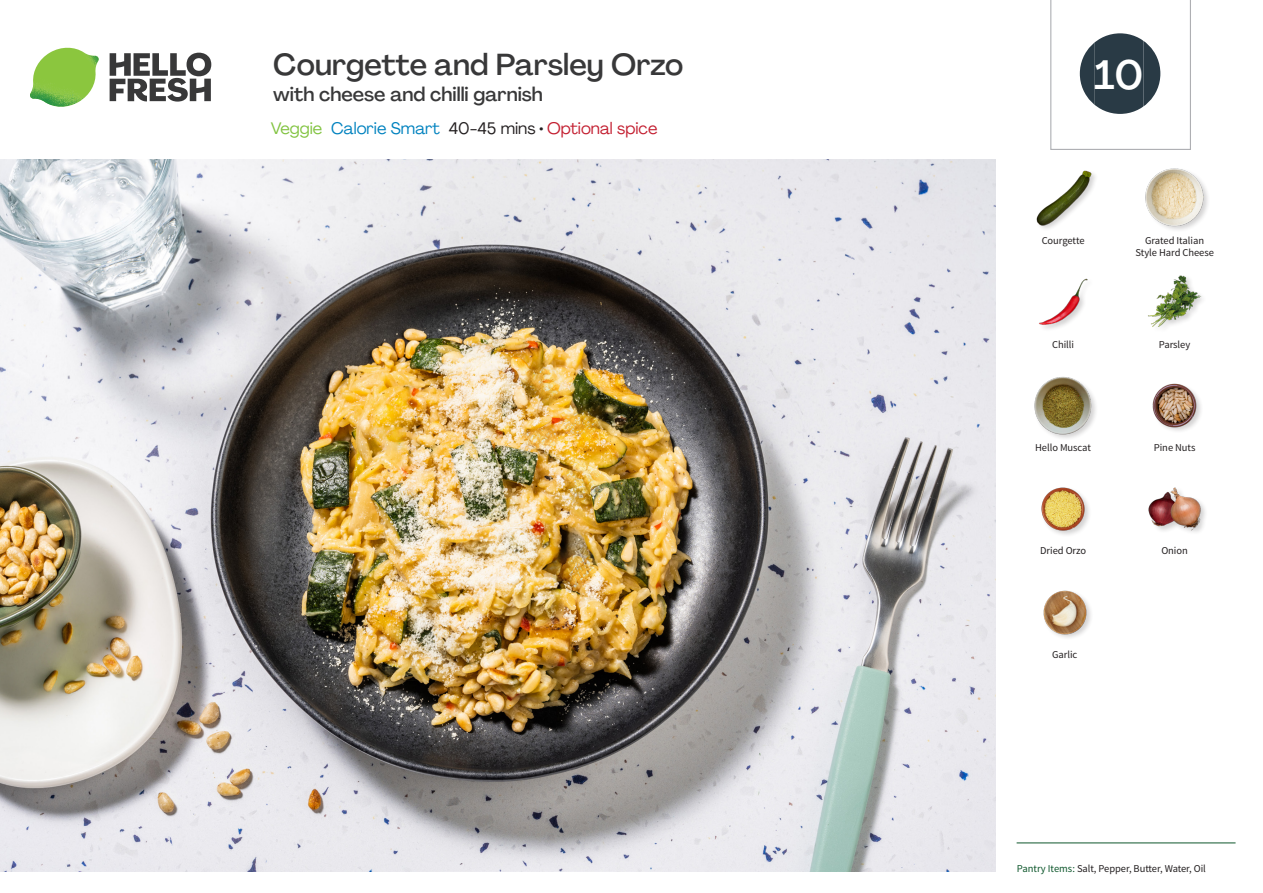
<style>
.page{position:relative;width:1263px;height:893px;background:#fff}
.page>*{position:absolute;margin:0;border:0;box-sizing:border-box;transform-origin:0 0}
._24_Recipe_Nr_Bag{font:500 40.5px "Agrandir";color:#fff}
._15_Titel_UK{font:500 30px "Agrandir";color:#383839}
._15_Titel_UK-2{font:500 19.5px "Agrandir";color:#383839}
._02_Box_Type{font:16.5px "Agrandir";color:#c31f31}
._18_FRONT_ingredient{font:10.5px/12px "Source Sans Pro";letter-spacing:-.005em;color:#231f20;text-align:center}
.t1{font:10.5px "Source Sans Variable";letter-spacing:-.005em;color:#231f20}
.s1{color:#81c340}
.s2{color:#0082bf}
.s3{color:#231f20}
.s4{font-family:"Source Sans Pro";color:#0e572c}
</style>
<div class="page">
<svg style="left:110px;top:53px;width:101px;height:49px"></svg>
<img style="left:30px;top:48px;width:69px;height:59px">
<img style="left:0;top:159px;width:995px;height:713px">
<hr style="left:1016px;top:843px;width:219px;height:1px;background:#0e572c">
<div style="left:1036px;top:170px;width:63px;height:62px;background:#231f20;opacity:.2"></div>
<img style="left:1036px;top:170px;width:56px;height:56px">
<div style="left:1145px;top:168px;width:65px;height:65px;background:#231f20;opacity:.2"></div>
<img style="left:1146px;top:169px;width:57px;height:57px">
<img style="left:1148px;top:275px;width:54px;height:53px">
<img style="left:1039px;top:278px;width:49px;height:51px">
<img style="left:1152px;top:383px;width:49px;height:48px">
<div style="left:1034px;top:376px;width:64px;height:65px;background:#231f20;opacity:.2"></div>
<img style="left:1034px;top:377px;width:58px;height:57px">
<div style="left:1148px;top:486px;width:60px;height:51px;background:#231f20;opacity:.2"></div>
<img style="left:1148px;top:486px;width:55px;height:51px">
<img style="left:1041px;top:487px;width:48px;height:48px">
<img style="left:1043px;top:590px;width:48px;height:48px">
<svg style="left:1050px;top:0;width:141px;height:150px"></svg>
<p class="_15_Titel_UK" style="left:273px;top:46px;width:412px">Courgette and Parsley Orzo</p>
<p class="_15_Titel_UK-2" style="left:273px;top:82px;width:271px">with cheese and chilli garnish</p>
<p class="_02_Box_Type" style="left:271px;top:118px;width:388px"><span class="s1">Veggie</span> <span class="s2">Calorie Smart</span> <span class="s3">40-45 mins •</span> Optional spice</p>
<p class="_24_Recipe_Nr_Bag" style="left:1094px;top:50px;width:51px">10</p>
<p class="_18_FRONT_ingredient" style="left:1042px;top:235px;width:44px">Courgette</p>
<p class="_18_FRONT_ingredient" style="left:1135px;top:234px;width:80px">Grated Italian<br>Style Hard Cheese</p>
<p class="_18_FRONT_ingredient" style="left:1052px;top:339px;width:23px">Chilli</p>
<p class="_18_FRONT_ingredient" style="left:1159px;top:339px;width:33px">Parsley</p>
<p class="_18_FRONT_ingredient" style="left:1035px;top:441px;width:57px">Hello Muscat</p>
<p class="_18_FRONT_ingredient" style="left:1154px;top:441px;width:43px">Pine Nuts</p>
<p class="_18_FRONT_ingredient" style="left:1040px;top:545px;width:47px">Dried Orzo</p>
<p class="_18_FRONT_ingredient" style="left:1161px;top:545px;width:28px">Onion</p>
<p class="_18_FRONT_ingredient" style="left:1052px;top:648px;width:27px">Garlic</p>
<p class="t1" style="left:1017px;top:862px;width:191px"><span class="s4">Pantry Items:</span> Salt, Pepper, Butter, Water, Oil</p>
</div>
